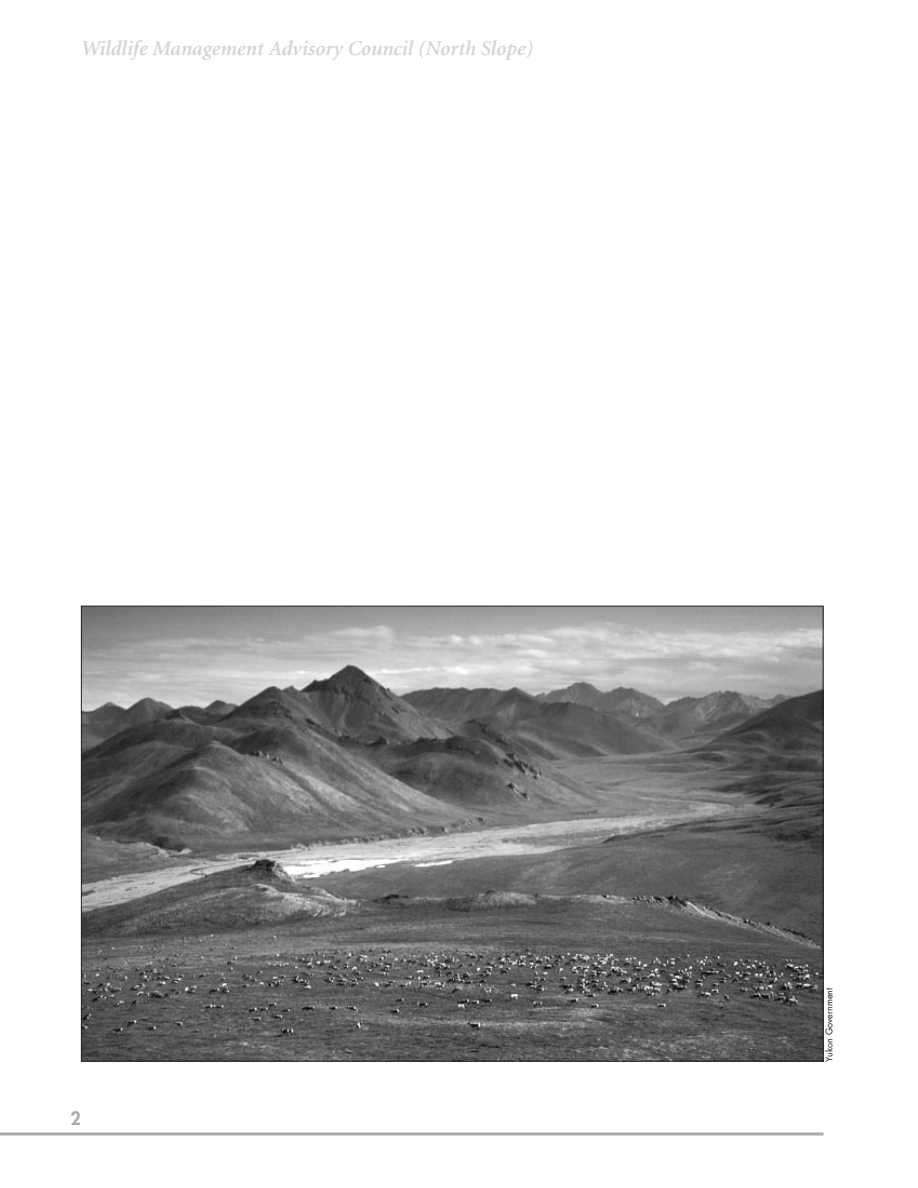
<style>
.page{position:relative;width:918px;height:1188px;background:#fff}
.page>*{position:absolute;margin:0;border:0;box-sizing:border-box;transform-origin:0 0}
.t1{font:italic 600 21px "Minion";color:#d1d3d5}
.t2{font:800 18px "Futura";color:#a7a9ac}
.t3{font:9px "Futura";color:#231f1f}
</style>
<div class="page">
<svg style="left:0;top:1132px;width:824px;height:4px;background:#bcbec0"></svg>
<img style="left:83px;top:608px;width:739px;height:452px">
<p class="t1" style="left:81px;top:40px;width:454px">Wildlife Management Advisory Council (North Slope)</p>
<p class="t2" style="left:71px;top:1110px;width:12px">2</p>
<p class="t3" style="left:825px;top:1062px;width:75px;rotate:-90deg">Yukon Government</p>
</div>
